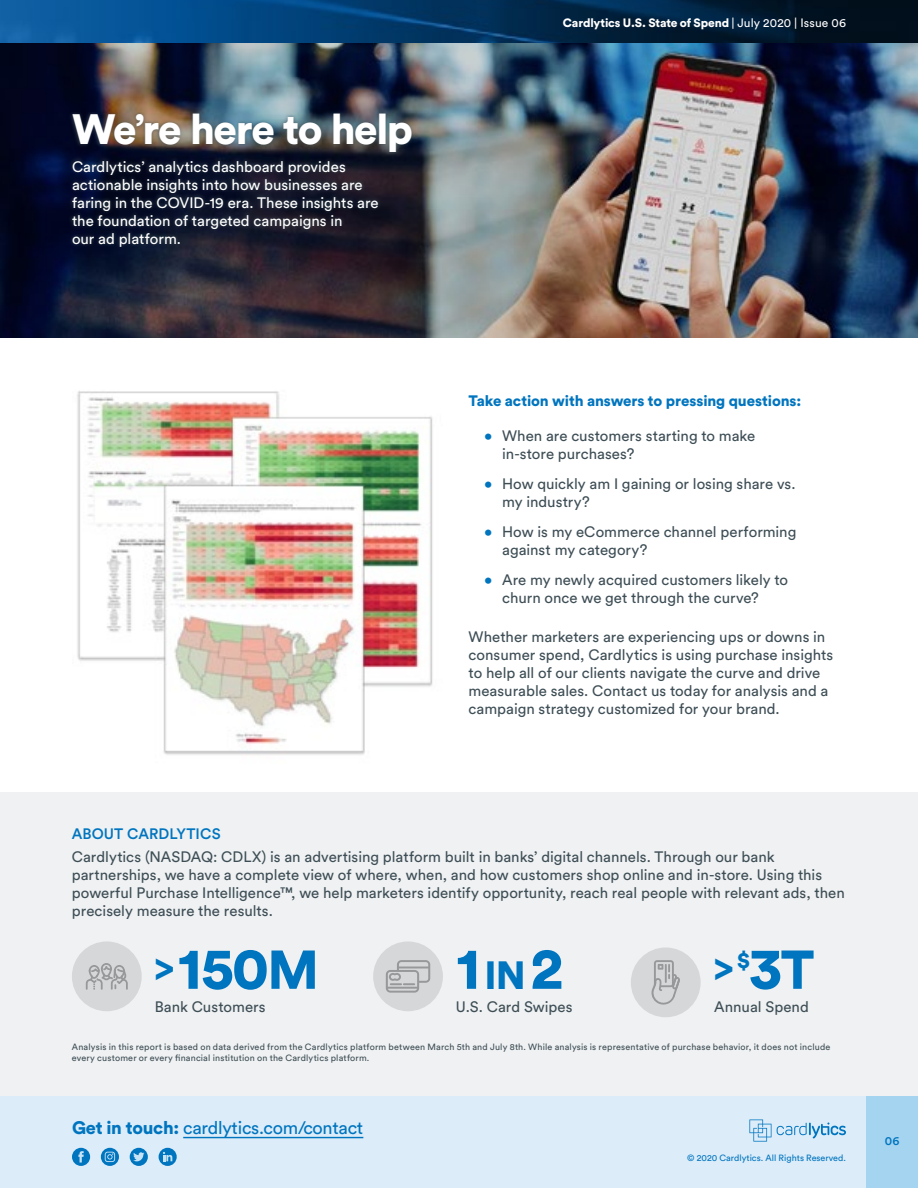
<style>
.page{position:relative;width:918px;height:1188px;background:#fff}
.page>*{position:absolute;margin:0;border:0;box-sizing:border-box;transform-origin:0 0}
.t1{font:900 58.5px "Circular Std";color:#0075bf}
.t2{font:900 42px "Circular Std";letter-spacing:-.035em;color:#fff}
.t3{font:900 39px "Circular Std";color:#0075bf}
.t4{font:18px "Circular Std";letter-spacing:-.015em;color:#0075bf}
.t5{font:15px/18px "Circular Std";color:#3e4e56}
.t6{font:15px/18px "Circular Std";color:#fff}
.t7{font:900 15px "Circular Std";letter-spacing:-.005em;color:#0075bf}
.t8{font:500 15px "Circular Std";letter-spacing:.005em;color:#0075bf}
.t9{font:900 12px "Circular Std";letter-spacing:-.01em;color:#fff}
.t10{font:500 12px "Circular Std";color:#0075bf}
.t11{font:9px/10.8px "Circular Std";letter-spacing:.02em;color:#3e4e56}
.t12{font:9px "Circular Std";color:#0075bf}
.s1{font-weight:400}
.s2{color:#0075bf}
.s3{font-size:39px}
.s4{font-size:54px}
.s5{font-weight:900}
</style>
<div class="page">
<img style="left:0;top:0;width:918px;height:43px">
<div style="left:0;top:1095px;width:918px;height:93px;background:#dcecf9"></div>
<hr style="left:183px;top:1137px;width:180px;height:1px;background:#0075bf">
<svg style="left:749px;top:1119px;width:97px;height:23px"></svg>
<div style="left:72px;top:1148px;width:18px;height:18px;background:#0075bf;border-radius:50%"></div>
<svg style="left:78px;top:1151px;width:6px;height:12px"></svg>
<svg style="left:159px;top:1148px;width:18px;height:18px"></svg>
<svg style="left:163px;top:1152px;width:9px;height:9px"></svg>
<div style="left:130px;top:1148px;width:18px;height:18px;background:#0075bf;border-radius:50%"></div>
<svg style="left:133px;top:1152px;width:11px;height:9px"></svg>
<svg style="left:101px;top:1148px;width:18px;height:18px"></svg>
<svg style="left:105px;top:1152px;width:10px;height:10px"></svg>
<div style="left:866px;top:1095px;width:52px;height:93px;background:#a5d4f0"></div>
<div style="left:0;top:792px;width:918px;height:304px;background:#eff1f2"></div>
<div style="left:72px;top:941px;width:70px;height:70px;background:#d5d7d8;border-radius:50%"></div>
<svg style="left:86px;top:963px;width:42px;height:27px"></svg>
<div style="left:631px;top:947px;width:70px;height:70px;background:#d5d7d8;border-radius:50%"></div>
<svg style="left:651px;top:960px;width:29px;height:45px"></svg>
<div style="left:373px;top:941px;width:70px;height:70px;background:#d5d7d8;border-radius:50%"></div>
<svg style="left:386px;top:960px;width:44px;height:33px"></svg>
<img style="left:0;top:43px;width:918px;height:295px">
<div style="left:69px;top:112px;width:346px;height:138px;background:#3e4e56;opacity:.75"></div>
<img style="left:77px;top:391px;width:356px;height:364px">
<h2 class="t2" style="left:72px;top:101px;width:342px">We’re here to help</h2>
<p class="t6" style="left:72px;top:157px;width:308px">Cardlytics’ analytics dashboard provides actionable insights into how businesses are faring in the COVID-19 era. These insights are the foundation of targeted campaigns in<br>our ad platform.</p>
<p class="t9" style="left:563px;top:15px;width:285px">Cardlytics U.S. State of Spend <span class="s1">| July 2020 | Issue 06</span></p>
<p class="t7" style="left:469px;top:391px;width:334px">Take action with answers to pressing questions:</p>
<p class="t5" style="left:502px;top:427px;width:255px;text-indent:-18px"><span class="s2">•</span> When are customers starting to make in-store purchases?</p>
<p class="t5" style="left:502px;top:475px;width:295px;text-indent:-18px"><span class="s2">•</span> How quickly am I gaining or losing share vs. my industry?</p>
<p class="t5" style="left:502px;top:523px;width:296px;text-indent:-18px"><span class="s2">•</span> How is my eCommerce channel performing against my category?</p>
<p class="t5" style="left:502px;top:571px;width:288px;text-indent:-18px"><span class="s2">•</span> Are my newly acquired customers likely to churn once we get through the curve?</p>
<p class="t5" style="left:469px;top:627px;width:366px">Whether marketers are experiencing ups or downs in consumer spend, Cardlytics is using purchase insights to help all of our clients navigate the curve and drive measurable sales. Contact us today for analysis and a campaign strategy customized for your brand.</p>
<p class="t8" style="left:72px;top:824px;width:150px">ABOUT CARDLYTICS</p>
<p class="t5" style="left:72px;top:847px;width:774px">Cardlytics (NASDAQ: CDLX) is an advertising platform built in banks’ digital channels. Through our bank partnerships, we have a complete view of where, when, and how customers shop online and in-store. Using this powerful Purchase Intelligence™, we help marketers identify opportunity, reach real people with relevant ads, then precisely measure the results.</p>
<h1 class="t1" style="left:155px;top:929px;width:166px"><span class="s3">&gt;</span>150<span class="s4">M</span></h1>
<p class="t5" style="left:155px;top:998px;width:112px">Bank Customers</p>
<h1 class="t1" style="left:456px;top:929px;width:109px">1<span class="s3">IN</span>2</h1>
<p class="t5" style="left:456px;top:998px;width:118px">U.S. Card Swipes</p>
<h3 class="t3" style="left:714px;top:941px;width:38px">&gt;<sup>$</sup></h3>
<h1 class="t1" style="left:750px;top:929px;width:66px">3<span class="s4">T</span></h1>
<p class="t5" style="left:714px;top:998px;width:96px">Annual Spend</p>
<p class="t11" style="left:72px;top:1042px;width:760px">Analysis in this report is based on data derived from the Cardlytics platform between March 5th and July 8th. While analysis is representative of purchase behavior, it does not include every customer or every financial institution on the Cardlytics platform.</p>
<p class="t4" style="left:72px;top:1117px;width:293px"><span class="s5">Get in touch:</span> cardlytics.com/contact</p>
<p class="t12" style="left:687px;top:1152px;width:160px">© 2020 Cardlytics. All Rights Reserved.</p>
<p class="t10" style="left:885px;top:1133px;width:16px">06</p>
</div>
